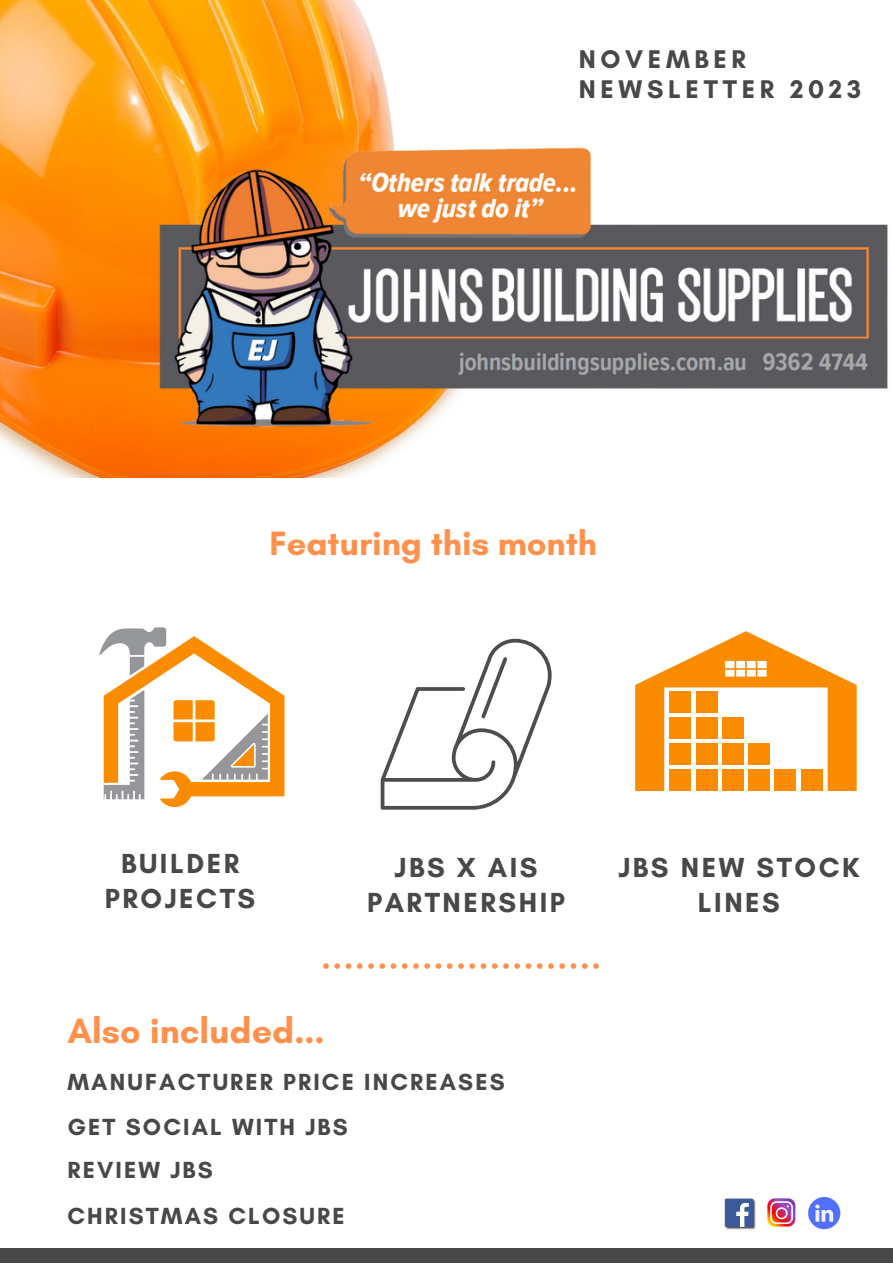
<style>
.page{position:relative;width:893px;height:1264px;background:#fff}
.page>*{position:absolute;margin:0;border:0;box-sizing:border-box;transform-origin:0 0}
.t1{font:700 36px "Glacial Indifference";color:#ff914d}
.t2{font:700 34.5px "Glacial Indifference";color:#ff914d}
.t3{font:700 28.05px/34.8px "Glacial Indifference";letter-spacing:.09em;color:#484848;text-align:center}
.t4{font:700 26.1px "Glacial Indifference";letter-spacing:.18em;color:#484848}
.t5{font:700 23.7px "Glacial Indifference";letter-spacing:.09em;color:#484848}
</style>
<div class="page">
<div style="left:0;top:1248px;width:892px;height:14px;background:#484848"></div>
<svg style="left:323px;top:963px;width:275px;height:5px"></svg>
<img style="left:724px;top:1198px;width:32px;height:32px">
<img style="left:767px;top:1198px;width:29px;height:29px">
<img style="left:808px;top:1197px;width:33px;height:33px">
<img style="left:0;top:0;width:408px;height:478px">
<img style="left:137px;top:100px;width:751px;height:340px">
<svg style="left:99px;top:627px;width:185px;height:180px"></svg>
<svg style="left:635px;top:631px;width:221px;height:159px"></svg>
<div style="left:669px;top:691px;width:22px;height:22px;background:#fb8c00"></div>
<div style="left:695px;top:691px;width:22px;height:22px;background:#fb8c00"></div>
<div style="left:669px;top:717px;width:22px;height:22px;background:#fb8c00"></div>
<div style="left:695px;top:717px;width:22px;height:22px;background:#fb8c00"></div>
<div style="left:722px;top:717px;width:21px;height:22px;background:#fb8c00"></div>
<div style="left:669px;top:743px;width:22px;height:22px;background:#fb8c00"></div>
<div style="left:695px;top:743px;width:22px;height:22px;background:#fb8c00"></div>
<div style="left:722px;top:743px;width:21px;height:22px;background:#fb8c00"></div>
<div style="left:748px;top:743px;width:21px;height:22px;background:#fb8c00"></div>
<div style="left:669px;top:769px;width:22px;height:21px;background:#fb8c00"></div>
<div style="left:695px;top:769px;width:22px;height:21px;background:#fb8c00"></div>
<div style="left:722px;top:769px;width:21px;height:21px;background:#fb8c00"></div>
<div style="left:748px;top:769px;width:21px;height:21px;background:#fb8c00"></div>
<div style="left:774px;top:769px;width:22px;height:21px;background:#fb8c00"></div>
<div style="left:800px;top:769px;width:22px;height:21px;background:#fb8c00"></div>
<svg style="left:380px;top:638px;width:171px;height:171px"></svg>
<p class="t4" style="left:578px;top:43px;width:169px">NOVEMBER</p>
<p class="t4" style="left:578px;top:73px;width:284px">NEWSLETTER 2023</p>
<p class="t2" style="left:269px;top:522px;width:329px">Featuring this month</p>
<p class="t3" style="left:105px;top:845px;width:152px">BUILDER<br>PROJECTS</p>
<p class="t1" style="left:67px;top:1008px;width:258px">Also included...</p>
<p class="t3" style="left:367px;top:850px;width:199px">JBS X AIS<br>PARTNERSHIP</p>
<p class="t5" style="left:67px;top:1067px;width:438px">MANUFACTURER PRICE INCREASES</p>
<p class="t5" style="left:67px;top:1112px;width:282px">GET SOCIAL WITH JBS</p>
<p class="t5" style="left:67px;top:1155px;width:147px">REVIEW JBS</p>
<p class="t5" style="left:67px;top:1201px;width:279px">CHRISTMAS CLOSURE</p>
<p class="t3" style="left:618px;top:850px;width:243px">JBS NEW STOCK<br>LINES</p>
</div>
